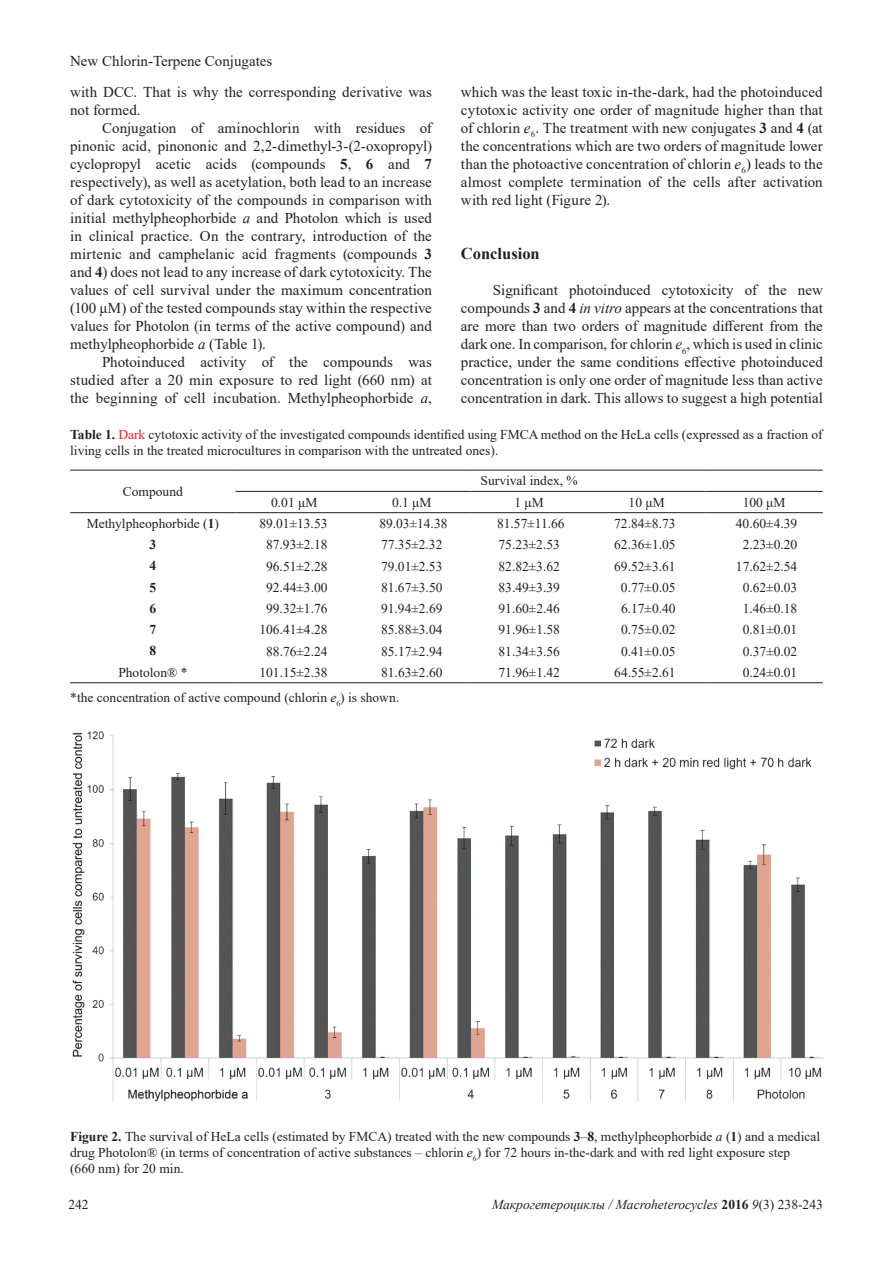
<style>
.page{position:relative;width:893px;height:1263px;background:#fff}
.page>*{position:absolute;margin:0;border:0;box-sizing:border-box;transform-origin:0 0}
.t1{font:700 16.5px "Times New Roman";color:#231f20}
.t2{font:15px/18px "Times New Roman";letter-spacing:.005em;color:#231f20;text-align:justify}
.t3{font:13.5px/16.2px "Times New Roman";color:#231f20}
.t4{font:italic 13.5px "Times New Roman";color:#231f20}
.t5{font:700 13.5px "Times New Roman";color:#231f20}
.s1{font-weight:700}
.s2{font-style:italic}
.s3{color:#ee1f23}
.s4{font-weight:700;font-style:normal}
.s5{font-style:normal}
</style>
<div class="page">
<hr style="left:70px;top:470px;width:166px;height:1px;background:#231f20">
<hr style="left:236px;top:470px;width:117px;height:1px;background:#231f20">
<hr style="left:353px;top:470px;width:117px;height:1px;background:#231f20">
<hr style="left:470px;top:470px;width:118px;height:1px;background:#231f20">
<hr style="left:588px;top:470px;width:117px;height:1px;background:#231f20">
<hr style="left:705px;top:470px;width:118px;height:1px;background:#231f20">
<hr style="left:236px;top:491px;width:117px;height:1px;background:#231f20">
<hr style="left:353px;top:491px;width:117px;height:1px;background:#231f20">
<hr style="left:470px;top:491px;width:118px;height:1px;background:#231f20">
<hr style="left:588px;top:491px;width:117px;height:1px;background:#231f20">
<hr style="left:705px;top:491px;width:118px;height:1px;background:#231f20">
<hr style="left:70px;top:512px;width:166px;height:1px;background:#231f20">
<hr style="left:236px;top:512px;width:117px;height:1px;background:#231f20">
<hr style="left:353px;top:512px;width:117px;height:1px;background:#231f20">
<hr style="left:470px;top:512px;width:118px;height:1px;background:#231f20">
<hr style="left:588px;top:512px;width:117px;height:1px;background:#231f20">
<hr style="left:705px;top:512px;width:118px;height:1px;background:#231f20">
<hr style="left:70px;top:682px;width:166px;height:1px;background:#231f20">
<hr style="left:236px;top:682px;width:117px;height:1px;background:#231f20">
<hr style="left:353px;top:682px;width:117px;height:1px;background:#231f20">
<hr style="left:470px;top:682px;width:118px;height:1px;background:#231f20">
<hr style="left:588px;top:682px;width:117px;height:1px;background:#231f20">
<hr style="left:705px;top:682px;width:118px;height:1px;background:#231f20">
<img style="left:72px;top:731px;width:752px;height:371px">
<p class="t2" style="left:70px;top:45px;width:363px;line-height:30.9px">New Сhlorin-Terpene Conjugates<br>with DCС. That is why the corresponding derivative was</p>
<p class="t2" style="left:70px;top:100px;width:72px">not formed.</p>
<p class="t2" style="left:102px;top:118px;width:331px">Conjugation of aminochlorin with residues of</p>
<p class="t2" style="left:70px;top:136px;width:363px">pinonic acid, pinononic and 2,2-dimethyl-3-(2-oxopropyl)</p>
<p class="t2" style="left:70px;top:154px;width:363px">cyclopropyl acetic acids (compounds <span class="s1">5</span>, <span class="s1">6</span> and <span class="s1">7</span></p>
<p class="t2" style="left:70px;top:172px;width:363px">respectively), as well as acetylation, both lead to an increase</p>
<p class="t2" style="left:70px;top:190px;width:363px">of dark cytotoxicity of the compounds in comparison with</p>
<p class="t2" style="left:70px;top:208px;width:363px">initial methylpheophorbide <span class="s2">a</span> and Photolon which is used</p>
<p class="t2" style="left:70px;top:226px;width:363px">in clinical practice. On the contrary, introduction of the</p>
<p class="t2" style="left:70px;top:244px;width:363px">mirtenic and camphelanic acid fragments (compounds <span class="s1">3</span></p>
<p class="t2" style="left:70px;top:262px;width:363px">and <span class="s1">4</span>) does not lead to any increase of dark cytotoxicity. The</p>
<p class="t2" style="left:70px;top:280px;width:363px">values of cell survival under the maximum concentration</p>
<p class="t2" style="left:70px;top:298px;width:363px">(100 μM) of the tested compounds stay within the respective</p>
<p class="t2" style="left:70px;top:316px;width:363px">values for Photolon (in terms of the active compound) and</p>
<p class="t2" style="left:70px;top:334px;width:197px">methylpheophorbide <span class="s2">a</span> (Table 1).</p>
<p class="t2" style="left:102px;top:352px;width:331px">Photoinduced activity of the compounds was</p>
<p class="t2" style="left:70px;top:370px;width:363px">studied after a 20 min exposure to red light (660 nm) at</p>
<p class="t2" style="left:70px;top:388px;width:363px">the beginning of cell incubation. Methylpheophorbide <span class="s2">a</span>,</p>
<p class="t2" style="left:461px;top:82px;width:363px">which was the least toxic in-the-dark, had the photoinduced cytotoxic activity one order of magnitude higher than that of chlorin <span class="s2">e</span><sub>6</sub>. The treatment with new conjugates <span class="s1">3</span> and <span class="s1">4</span> (at the concentrations which are two orders of magnitude lower than the photoactive concentration of chlorin <span class="s2">e</span><sub>6</sub>) leads to the almost complete termination of the cells after activation with red light (Figure 2).</p>
<p class="t1" style="left:461px;top:241px;width:80px">Conclusion</p>
<p class="t2" style="left:461px;top:280px;width:363px;text-indent:32px">Significant photoinduced cytotoxicity of the new compounds <span class="s1">3</span> and <span class="s1">4</span> <span class="s2">in vitro</span> appears at the concentrations that are more than two orders of magnitude different from the dark one. In comparison, for chlorin <span class="s2">e</span><sub>6</sub>, which is used in clinic practice, under the same conditions effective photoinduced concentration is only one order of magnitude less than active concentration in dark. This allows to suggest a high potential</p>
<p class="t3" style="left:70px;top:425px;width:754px"><span class="s1">Table 1.</span> <span class="s3">Dark</span> cytotoxic activity of the investigated compounds identified using FMCA method on the HeLa cells (expressed as a fraction of living cells in the treated microcultures in comparison with the untreated ones).</p>
<p class="t3" style="left:123px;top:483px;width:62px">Compound</p>
<p class="t3" style="left:481px;top:472px;width:99px">Survival index, %</p>
<p class="t3" style="left:271px;top:494px;width:48px">0.01 μM</p>
<p class="t3" style="left:392px;top:494px;width:41px">0.1 μM</p>
<p class="t3" style="left:514px;top:494px;width:31px">1 μM</p>
<p class="t3" style="left:629px;top:494px;width:38px">10 μM</p>
<p class="t3" style="left:743px;top:494px;width:44px">100 μM</p>
<p class="t3" style="left:87px;top:515px;width:134px">Methylpheophorbide (<span class="s1">1</span>)</p>
<p class="t3" style="left:259px;top:515px;width:70px">89.01±13.53</p>
<p class="t3" style="left:379px;top:515px;width:70px">89.03±14.38</p>
<p class="t3" style="left:497px;top:515px;width:69px">81.57±11.66</p>
<p class="t3" style="left:614px;top:515px;width:63px">72.84±8.73</p>
<p class="t3" style="left:736px;top:515px;width:63px">40.60±4.39</p>
<p class="t5" style="left:149px;top:535px;width:8px">3</p>
<p class="t3" style="left:266px;top:536px;width:63px">87.93±2.18</p>
<p class="t3" style="left:381px;top:536px;width:63px">77.35±2.32</p>
<p class="t3" style="left:498px;top:536px;width:63px">75.23±2.53</p>
<p class="t3" style="left:614px;top:536px;width:63px">62.36±1.05</p>
<p class="t3" style="left:743px;top:536px;width:56px">2.23±0.20</p>
<p class="t5" style="left:150px;top:556px;width:8px">4</p>
<p class="t3" style="left:266px;top:557px;width:63px">96.51±2.28</p>
<p class="t3" style="left:381px;top:557px;width:63px">79.01±2.53</p>
<p class="t3" style="left:498px;top:557px;width:63px">82.82±3.62</p>
<p class="t3" style="left:614px;top:557px;width:63px">69.52±3.61</p>
<p class="t3" style="left:736px;top:557px;width:63px">17.62±2.54</p>
<p class="t5" style="left:150px;top:577px;width:8px">5</p>
<p class="t3" style="left:266px;top:579px;width:63px">92.44±3.00</p>
<p class="t3" style="left:381px;top:579px;width:63px">81.67±3.50</p>
<p class="t3" style="left:498px;top:579px;width:63px">83.49±3.39</p>
<p class="t3" style="left:621px;top:579px;width:56px">0.77±0.05</p>
<p class="t3" style="left:743px;top:579px;width:56px">0.62±0.03</p>
<p class="t5" style="left:150px;top:599px;width:8px">6</p>
<p class="t3" style="left:266px;top:600px;width:63px">99.32±1.76</p>
<p class="t3" style="left:381px;top:600px;width:63px">91.94±2.69</p>
<p class="t3" style="left:499px;top:600px;width:63px">91.60±2.46</p>
<p class="t3" style="left:621px;top:600px;width:56px">6.17±0.40</p>
<p class="t3" style="left:743px;top:600px;width:56px">1.46±0.18</p>
<p class="t5" style="left:150px;top:620px;width:8px">7</p>
<p class="t3" style="left:259px;top:621px;width:70px">106.41±4.28</p>
<p class="t3" style="left:381px;top:621px;width:63px">85.88±3.04</p>
<p class="t3" style="left:499px;top:621px;width:63px">91.96±1.58</p>
<p class="t3" style="left:621px;top:621px;width:56px">0.75±0.02</p>
<p class="t3" style="left:743px;top:621px;width:56px">0.81±0.01</p>
<p class="t5" style="left:150px;top:641px;width:8px">8</p>
<p class="t3" style="left:266px;top:642px;width:63px">88.76±2.24</p>
<p class="t3" style="left:381px;top:642px;width:63px">85.17±2.94</p>
<p class="t3" style="left:499px;top:642px;width:63px">81.34±3.56</p>
<p class="t3" style="left:621px;top:642px;width:56px">0.41±0.05</p>
<p class="t3" style="left:743px;top:642px;width:56px">0.37±0.02</p>
<p class="t3" style="left:118px;top:664px;width:71px">Photolon® *</p>
<p class="t3" style="left:259px;top:664px;width:70px">101.15±2.38</p>
<p class="t3" style="left:381px;top:664px;width:63px">81.63±2.60</p>
<p class="t3" style="left:499px;top:664px;width:63px">71.96±1.42</p>
<p class="t3" style="left:614px;top:664px;width:63px">64.55±2.61</p>
<p class="t3" style="left:743px;top:664px;width:56px">0.24±0.01</p>
<p class="t3" style="left:70px;top:689px;width:330px">*the concentration of active compound (chlorin <span class="s2">e</span><sub>6</sub>) is shown.</p>
<p class="t3" style="left:70px;top:1127px;width:751px"><span class="s1">Figure 2.</span> The survival of HeLa cells (estimated by FMCA) treated with the new compounds <span class="s1">3</span>–<span class="s1">8</span>, methylpheophorbide <span class="s2">a</span> (<span class="s1">1</span>) and a medical drug Photolon® (in terms of concentration of active substances – chlorin <span class="s2">e</span><sub>6</sub>) for 72 hours in-the-dark and with red light exposure step<br>(660 nm) for 20 min.</p>
<p class="t3" style="left:68px;top:1195px;width:22px">242</p>
<p class="t4" style="left:492px;top:1195px;width:332px">Макрогетероциклы / Macroheterocycles <span class="s4">2016</span> 9<span class="s5">(3) 238-243</span></p>
</div>
